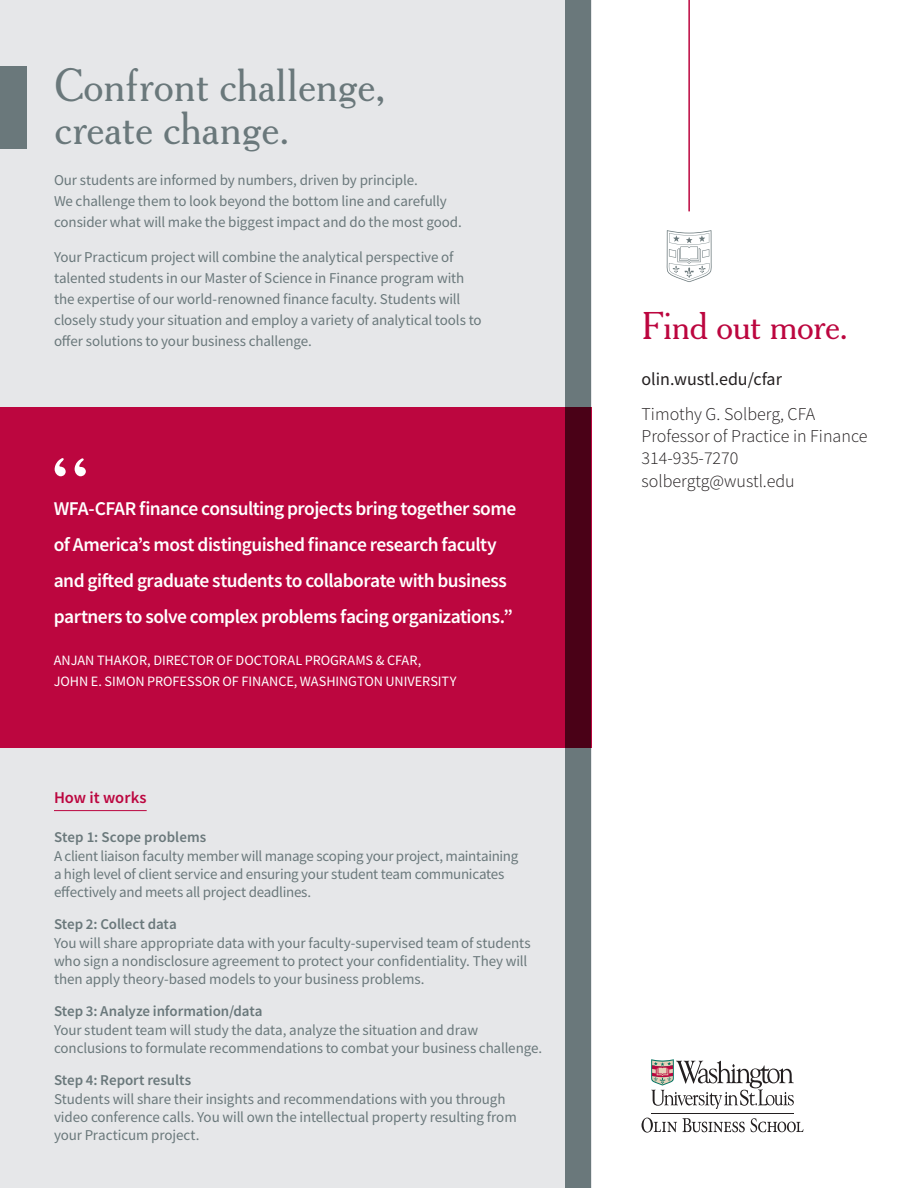
<style>
.page{position:relative;width:918px;height:1188px;background:#fff}
.page>*{position:absolute;margin:0;border:0;box-sizing:border-box;transform-origin:0 0}
.t1{font:90px "Gloucester OSMT Pro";color:#fff}
.t2{font:45px/43.5px "Gloucester OSMT Pro";color:#6a787b}
.t3{font:37.5px "Gloucester OSMT Pro";letter-spacing:-.02em;color:#bc063f}
.t4{font:600 19.5px/36px "Source Sans Pro";letter-spacing:-.03em;color:#fff}
.t5{font:300 18px "Source Sans Pro";color:#231f20}
.t6{font:18px "Source Sans Pro";color:#231f20}
.t7{font:600 16.5px "Source Sans Pro";color:#bc063f}
.t8{font:15px/18px "Source Sans Pro";letter-spacing:-.01em;color:#6a787b}
.t9{font:600 15px "Source Sans Pro";letter-spacing:-.005em;color:#6a787b}
.t10{font:14.25px/21px "Source Sans Pro";letter-spacing:-.005em;color:#fff}
</style>
<div class="page">
<div style="left:0;top:0;width:591px;height:1188px;background:#e6e7e9"></div>
<div style="left:565px;top:0;width:26px;height:1188px;background:#6a787b"></div>
<div style="left:0;top:408px;width:591px;height:340px;background:#bc063f"></div>
<div style="left:565px;top:408px;width:26px;height:340px;background:#4a0117"></div>
<svg style="left:667px;top:230px;width:45px;height:52px"></svg>
<hr style="left:688px;top:0;width:2px;height:211px;background:#bc063f">
<hr style="left:651px;top:1113px;width:143px;height:1px;background:#231f20">
<svg style="left:651px;top:1059px;width:143px;height:50px"></svg>
<svg style="left:642px;top:1118px;width:162px;height:15px"></svg>
<hr style="left:54px;top:810px;width:93px;height:1px;background:#bc063f">
<div style="left:0;top:67px;width:27px;height:82px;background:#6a787b"></div>
<p class="t2" style="left:54px;top:62px;width:333px">Confront challenge, create change.</p>
<p class="t8" style="left:54px;top:170px;width:409px;line-height:21px">Our students are informed by numbers, driven by principle.<br>We challenge them to look beyond the bottom line and carefully consider what will make the biggest impact and do the most good.</p>
<p class="t8" style="left:54px;top:246px;width:429px;line-height:21px">Your Practicum project will combine the analytical perspective of talented students in our Master of Science in Finance program with the expertise of our world-renowned finance faculty. Students will closely study your situation and employ a variety of analytical tools to offer solutions to your business challenge.</p>
<p class="t1" style="left:49px;top:438px;width:42px">“</p>
<p class="t4" style="left:54px;top:491px;width:464px">WFA-CFAR finance consulting projects bring together some of America’s most distinguished finance research faculty and gifted graduate students to collaborate with business partners to solve complex problems facing organizations.”</p>
<p class="t10" style="left:54px;top:649px;width:404px">ANJAN THAKOR, DIRECTOR OF DOCTORAL PROGRAMS &amp; CFAR,<br>JOHN E. SIMON PROFESSOR OF FINANCE, WASHINGTON UNIVERSITY</p>
<p class="t7" style="left:54px;top:787px;width:94px">How it works</p>
<p class="t9" style="left:54px;top:827px;width:154px">Step 1: Scope problems</p>
<p class="t8" style="left:54px;top:847px;width:466px">A client liaison faculty member will manage scoping your project, maintaining a high level of client service and ensuring your student team communicates effectively and meets all project deadlines.</p>
<p class="t9" style="left:54px;top:914px;width:124px">Step 2: Collect data</p>
<p class="t8" style="left:54px;top:934px;width:478px">You will share appropriate data with your faculty-supervised team of students who sign a nondisclosure agreement to protect your confidentiality. They will then apply theory-based models to your business problems.</p>
<p class="t9" style="left:54px;top:1001px;width:210px">Step 3: Analyze information/data</p>
<p class="t8" style="left:54px;top:1021px;width:490px">Your student team will study the data, analyze the situation and draw conclusions to formulate recommendations to combat your business challenge.</p>
<p class="t9" style="left:54px;top:1070px;width:139px">Step 4: Report results</p>
<p class="t8" style="left:54px;top:1090px;width:464px">Students will share their insights and recommendations with you through video conference calls. You will own the intellectual property resulting from your Practicum project.</p>
<p class="t3" style="left:642px;top:303px;width:208px">Find out more.</p>
<p class="t6" style="left:642px;top:368px;width:142px">olin.wustl.edu/cfar</p>
<p class="t5" style="left:642px;top:403px;width:175px">Timothy G. Solberg, CFA</p>
<p class="t5" style="left:642px;top:425px;width:227px">Professor of Practice in Finance</p>
<p class="t5" style="left:642px;top:447px;width:98px">314-935-7270</p>
<p class="t5" style="left:642px;top:470px;width:155px">solbergtg@wustl.edu</p>
</div>
